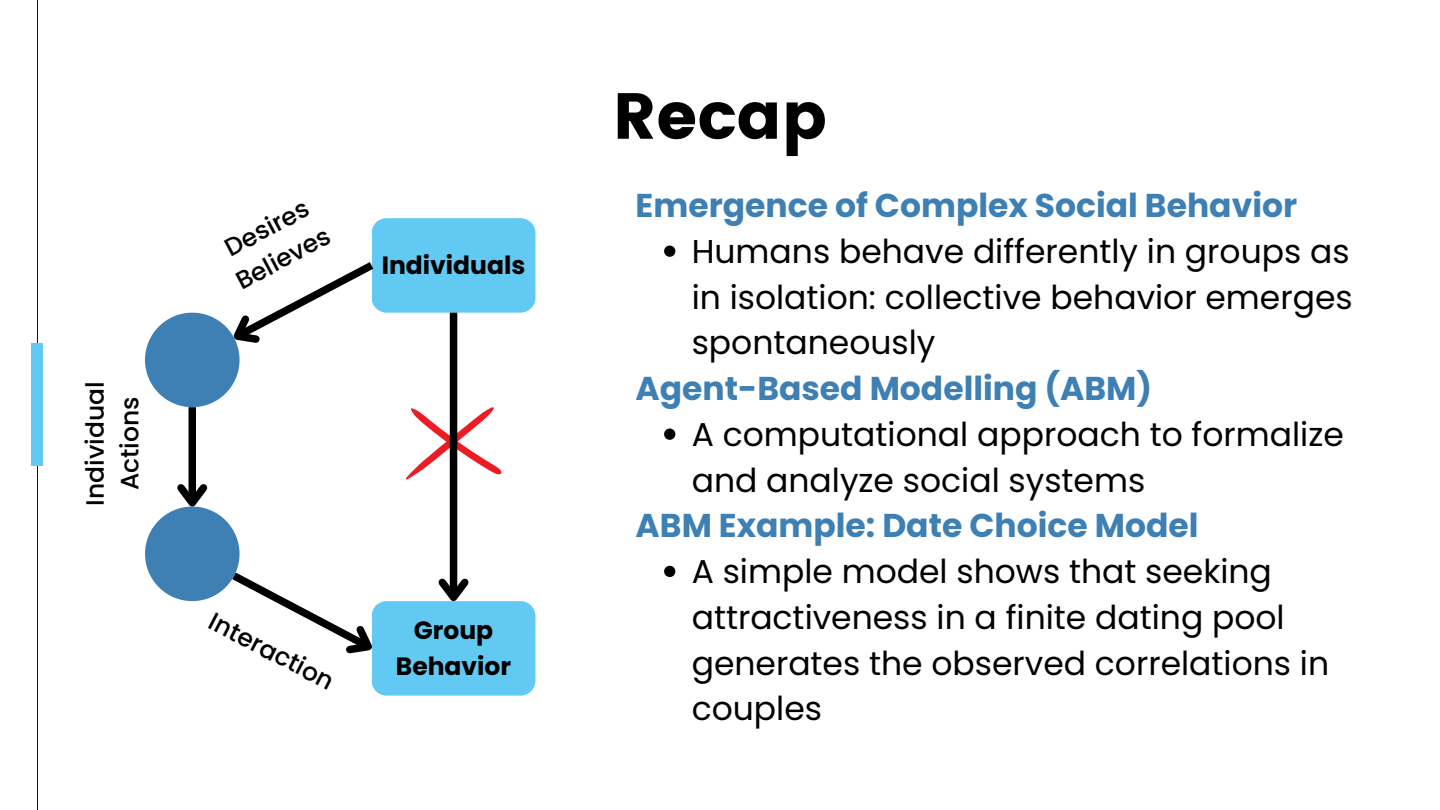
<style>
.page{position:relative;width:1440px;height:810px;background:#fff}
.page>*{position:absolute;margin:0;border:0;box-sizing:border-box;transform-origin:0 0}
.t1{font:65px "Poppins";color:#000}
.t2{font:33px/45.8px "Poppins";color:#000}
.t3{font:700 33px "Poppins";color:#3e80b4}
.t4{font:500 25px/34.5px "Poppins";color:#000;text-align:center}
.t5{font:700 25px/36.8px "Poppins";color:#000;text-align:center}
</style>
<div class="page">
<hr style="left:37px;top:0;width:1px;height:810px;background:#141414">
<div style="left:32px;top:344px;width:11px;height:122px;background:#62c9f2"></div>
<svg style="left:405px;top:407px;width:96px;height:73px"></svg>
<svg style="left:217px;top:218px;width:318px;height:143px"></svg>
<div style="left:145px;top:313px;width:95px;height:94px;background:#3e80b4;border-radius:50%"></div>
<div style="left:145px;top:507px;width:95px;height:94px;background:#3e80b4;border-radius:50%"></div>
<div style="left:189px;top:407px;width:7px;height:96px;background:#000"></div>
<svg style="left:171px;top:477px;width:43px;height:35px"></svg>
<div style="left:450px;top:313px;width:7px;height:284px;background:#000"></div>
<svg style="left:224px;top:566px;width:311px;height:130px"></svg>
<svg style="left:664px;top:246px;width:11px;height:11px"></svg>
<svg style="left:664px;top:429px;width:11px;height:11px"></svg>
<svg style="left:664px;top:566px;width:11px;height:11px"></svg>
<p class="t4" style="left:78px;top:506px;width:126px;rotate:-90deg">Individual<br>Actions</p>
<p class="t4" style="left:218px;top:234px;width:93px;rotate:-28deg">Desires</p>
<p class="t4" style="left:230px;top:267px;width:104px;rotate:-28deg">Believes</p>
<p class="t5" style="left:382px;top:247px;width:145px">Individuals</p>
<p class="t4" style="left:218px;top:604px;width:139px;rotate:27deg">Interaction</p>
<p class="t5" style="left:396px;top:611px;width:117px">Group<br>Behavior</p>
<h1 class="t1" style="left:613px;top:78px;width:216px">Recap</h1>
<p class="t3" style="left:636px;top:182px;width:663px">Emergence of Complex Social Behavior</p>
<h2 class="t2" style="left:692px;top:228px;width:662px;text-align:justify">Humans behave differently in groups as in isolation: collective behavior emerges spontaneously</h2>
<p class="t3" style="left:636px;top:365px;width:518px">Agent-Based Modelling (ABM)</p>
<h2 class="t2" style="left:692px;top:411px;width:654px">A computational approach to formalize and analyze social systems</h2>
<p class="t3" style="left:636px;top:503px;width:564px">ABM Example: Date Choice Model</p>
<h2 class="t2" style="left:692px;top:549px;width:639px">A simple model shows that seeking attractiveness in a finite dating pool generates the observed correlations in couples</h2>
</div>
